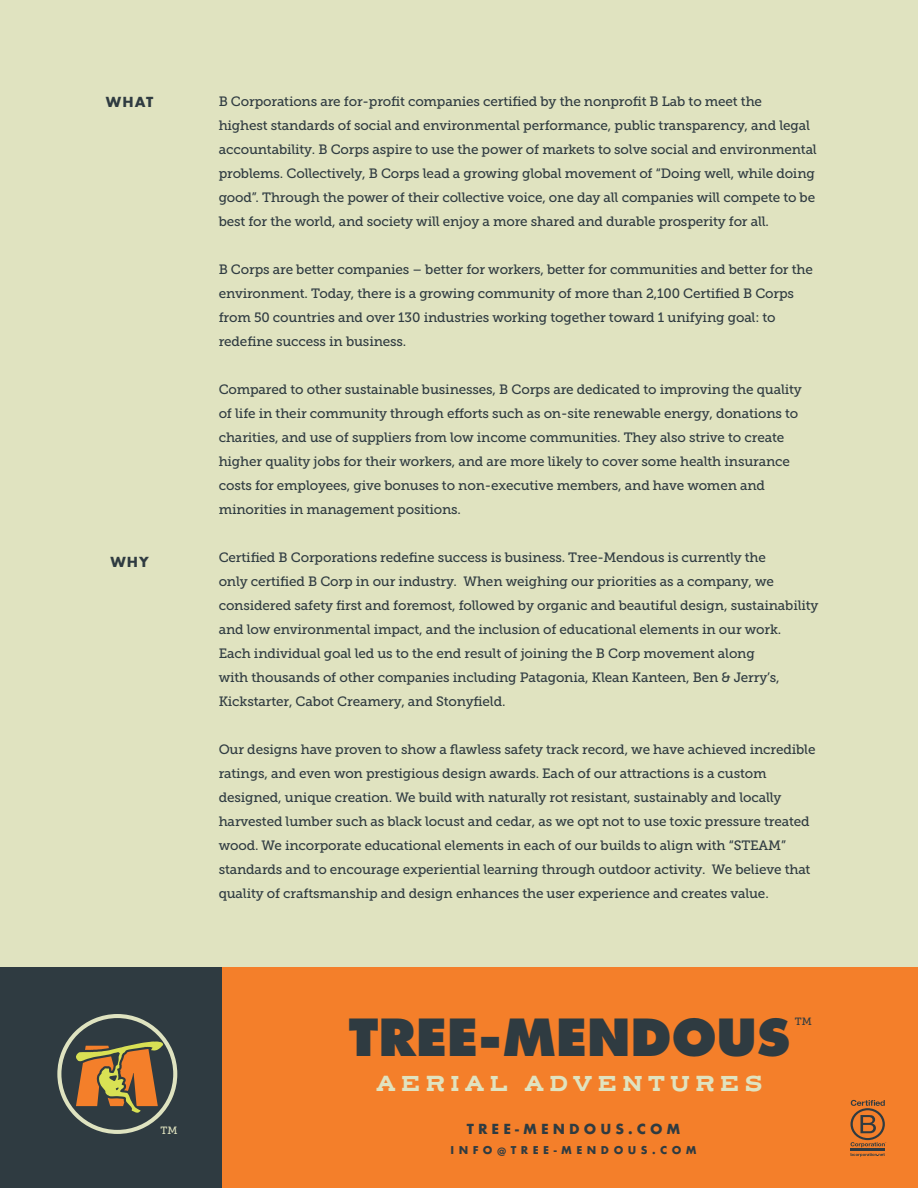
<style>
.page{position:relative;width:918px;height:1188px;background:#fff}
.page>*{position:absolute;margin:0;border:0;box-sizing:border-box;transform-origin:0 0}
.t1{font:800 49.65px "Futura";color:#2f3b41}
.t2{font:700 21.45px "Henderson Slab Basic";letter-spacing:.2em;color:#e0e3c0}
.t3{font:13.5px/24px "Museo Slab 500";letter-spacing:-.01em;color:#2f3b41}
.t4{font:700 13.5px "Futura";letter-spacing:.3em;color:#2f3b41}
.t5{font:700 10.5px "Futura";letter-spacing:.425em;color:#2f3b41}
.t6{font:10.5px "Museo Slab 500";color:#e0e3c0}
.t7{font:10.5px "Museo Slab 500";color:#2f3b41}
</style>
<div class="page">
<div style="left:0;top:0;width:918px;height:976px;background:#e0e3c0"></div>
<div style="left:0;top:967px;width:223px;height:221px;background:#2f3b41"></div>
<div style="left:223px;top:967px;width:695px;height:221px;background:#f47f2a"></div>
<svg style="left:851px;top:1153px;width:34px;height:4px"></svg>
<hr style="left:851px;top:1149px;width:34px;height:2px;background:#2f3b41">
<svg style="left:850px;top:1100px;width:36px;height:47px"></svg>
<svg style="left:57px;top:1014px;width:120px;height:120px"></svg>
<p class="t4" style="left:106px;top:92px;width:49px">WHAT</p>
<p class="t4" style="left:110px;top:552px;width:40px">WHY</p>
<p class="t3" style="left:219px;top:90px;width:600px">B Corporations are for-profit companies certified by the nonprofit B Lab to meet the<br>highest standards of social and environmental performance, public transparency, and legal accountability. B Corps aspire to use the power of markets to solve social and environmental problems. Collectively, B Corps lead a growing global movement of “Doing well, while doing good”. Through the power of their collective voice, one day all companies will compete to be best for the world, and society will enjoy a more shared and durable prosperity for all.</p>
<p class="t3" style="left:219px;top:258px;width:596px">B Corps are better companies – better for workers, better for communities and better for the environment. Today, there is a growing community of more than 2,100 Certified B Corps from 50 countries and over 130 industries working together toward 1 unifying goal: to redefine success in business.</p>
<p class="t3" style="left:219px;top:378px;width:585px">Compared to other sustainable businesses, B Corps are dedicated to improving the quality of life in their community through efforts such as on-site renewable energy, donations to charities, and use of suppliers from low income communities. They also strive to create higher quality jobs for their workers, and are more likely to cover some health insurance costs for employees, give bonuses to non-executive members, and have women and minorities in management positions.</p>
<p class="t3" style="left:219px;top:546px;width:601px">Certified B Corporations redefine success is business. Tree-Mendous is currently the<br>only certified B Corp in our industry. When weighing our priorities as a company, we considered safety first and foremost, followed by organic and beautiful design, sustainability and low environmental impact, and the inclusion of educational elements in our work.<br>Each individual goal led us to the end result of joining the B Corp movement along<br>with thousands of other companies including Patagonia, Klean Kanteen, Ben &amp; Jerry’s, Kickstarter, Cabot Creamery, and Stonyfield.</p>
<p class="t3" style="left:219px;top:738px;width:598px">Our designs have proven to show a flawless safety track record, we have achieved incredible ratings, and even won prestigious design awards. Each of our attractions is a custom designed, unique creation. We build with naturally rot resistant, sustainably and locally harvested lumber such as black locust and cedar, as we opt not to use toxic pressure treated wood. We incorporate educational elements in each of our builds to align with “STEAM” standards and to encourage experiential learning through outdoor activity. We believe that quality of craftsmanship and design enhances the user experience and creates value.</p>
<p class="t6" style="left:161px;top:1125px;width:19px">TM</p>
<p class="t7" style="left:795px;top:1015px;width:19px">TM</p>
<h1 class="t1" style="left:349px;top:1007px;width:443px">TREE-MENDOUS</h1>
<h2 class="t2" style="left:376px;top:1069px;width:389px">AERIAL ADVENTURES</h2>
<p class="t4" style="left:467px;top:1119px;width:215px">TREE-MENDOUS.COM</p>
<p class="t5" style="left:451px;top:1143px;width:248px">INFO@TREE-MENDOUS.COM</p>
</div>
